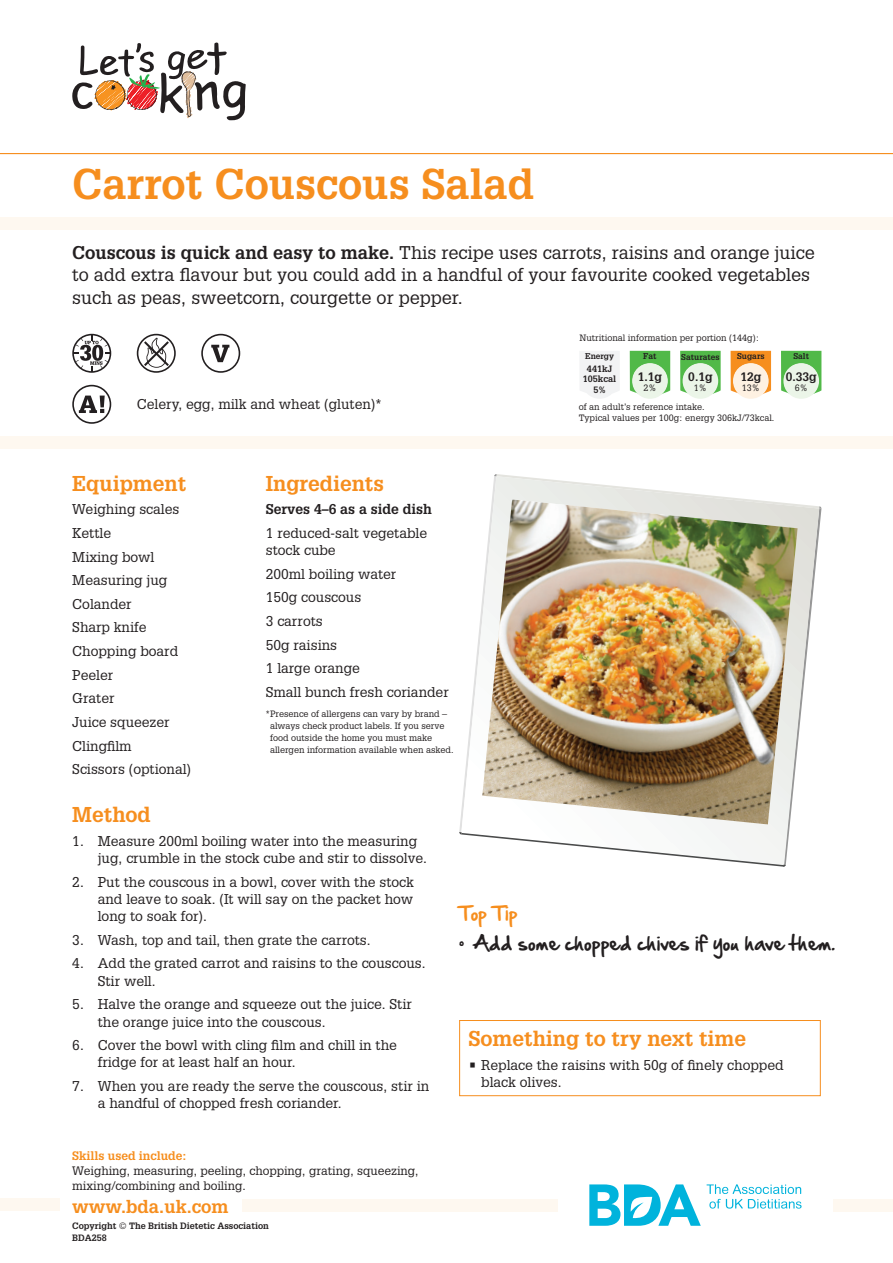
<style>
.page{position:relative;width:893px;height:1263px;background:#fff}
.page>*{position:absolute;margin:0;border:0;box-sizing:border-box;transform-origin:0 0}
.Recipe_Title_Pantone{font:700 42px "Glypha";color:#f68e1e}
.Recipe_Sub_Title_Pan{font:700 21px "Glypha";color:#f68e1e}
.Recipe_Introduction{font:18px/22.5px "Glypha";color:#231f20}
.t1{font:18px "Hand Of Sean";color:#231f20}
.t2{font:700 18px "Glypha";color:#f68e1e}
.t3{font:18px "Hand Of Sean";color:#f68e1e}
.Recipe_Body_Copy{font:13.8px/17.2px "Glypha";color:#231f20}
.t4{font:700 13.8px "Glypha";color:#231f20}
.t5{font:12px/15px "Glypha";color:#231f20}
.t6{font:700 12px "Glypha";color:#231f20}
.t7{font:9px/12px "Glypha";color:#231f20}
.t8{font:700 9px/10.5px "Glypha";color:#231f20;text-align:center}
.t9{font:700 8.25px "Glypha";color:#231f20}
.s1{font-weight:700}
.s2{font-weight:700;color:#f68e1e}
</style>
<div class="page">
<div style="left:459px;top:1020px;width:362px;height:76px;border:1px solid #f68e1e"></div>
<div style="left:0;top:436px;width:893px;height:12px;background:#fef8f0"></div>
<svg style="left:459px;top:474px;width:363px;height:393px"></svg>
<img style="left:482px;top:499px;width:316px;height:325px">
<svg style="left:580px;top:351px;width:40px;height:48px"></svg>
<svg style="left:630px;top:351px;width:40px;height:43px"></svg>
<svg style="left:680px;top:351px;width:41px;height:43px"></svg>
<svg style="left:731px;top:351px;width:40px;height:43px"></svg>
<svg style="left:781px;top:351px;width:40px;height:43px"></svg>
<div style="left:632px;top:363px;width:36px;height:36px;background:#ebf5e8;border-radius:50%"></div>
<div style="left:683px;top:363px;width:35px;height:36px;background:#ebf5e8;border-radius:50%"></div>
<div style="left:733px;top:363px;width:36px;height:36px;background:#fef1e2;border-radius:50%"></div>
<div style="left:783px;top:363px;width:36px;height:36px;background:#ebf5e8;border-radius:50%"></div>
<svg style="left:72px;top:385px;width:39px;height:39px"></svg>
<svg style="left:72px;top:334px;width:39px;height:39px"></svg>
<svg style="left:137px;top:334px;width:39px;height:39px"></svg>
<svg style="left:201px;top:334px;width:39px;height:39px"></svg>
<hr style="left:0;top:153px;width:893px;height:1px;background:#f68e1e">
<div style="left:0;top:217px;width:893px;height:13px;background:#fef8f0"></div>
<div style="left:0;top:1198px;width:60px;height:13px;background:#fef8f0"></div>
<div style="left:833px;top:1199px;width:60px;height:12px;background:#fef8f0"></div>
<div style="left:242px;top:1199px;width:316px;height:12px;background:#fef8f0"></div>
<svg style="left:589px;top:1184px;width:213px;height:42px"></svg>
<svg style="left:72px;top:43px;width:174px;height:77px"></svg>
<p class="Recipe_Title_Pantone" style="left:72px;top:158px;width:463px">Carrot Couscous Salad</p>
<p class="Recipe_Introduction" style="left:72px;top:241px;width:744px"><span class="s1">Couscous is quick and easy to make.</span> This recipe uses carrots, raisins and orange juice to add extra flavour but you could add in a handful of your favourite cooked vegetables such as peas, sweetcorn, courgette or pepper.</p>
<p class="Recipe_Body_Copy" style="left:137px;top:396px;width:246px">Celery, egg, milk and wheat (gluten)*</p>
<p class="Recipe_Sub_Title_Pan" style="left:72px;top:470px;width:115px">Equipment</p>
<p class="Recipe_Body_Copy" style="left:72px;top:500px;width:109px">Weighing scales</p>
<p class="Recipe_Body_Copy" style="left:72px;top:524px;width:40px">Kettle</p>
<p class="Recipe_Body_Copy" style="left:72px;top:548px;width:84px">Mixing bowl</p>
<p class="Recipe_Body_Copy" style="left:72px;top:571px;width:97px">Measuring jug</p>
<p class="Recipe_Body_Copy" style="left:72px;top:595px;width:61px">Colander</p>
<p class="Recipe_Body_Copy" style="left:72px;top:618px;width:76px">Sharp knife</p>
<p class="Recipe_Body_Copy" style="left:72px;top:642px;width:107px">Chopping board</p>
<p class="Recipe_Body_Copy" style="left:72px;top:666px;width:42px">Peeler</p>
<p class="Recipe_Body_Copy" style="left:72px;top:689px;width:44px">Grater</p>
<p class="Recipe_Body_Copy" style="left:72px;top:713px;width:99px">Juice squeezer</p>
<p class="Recipe_Body_Copy" style="left:72px;top:737px;width:61px">Clingfilm</p>
<p class="Recipe_Body_Copy" style="left:72px;top:760px;width:120px">Scissors (optional)</p>
<p class="Recipe_Sub_Title_Pan" style="left:266px;top:470px;width:120px">Ingredients</p>
<p class="t4" style="left:266px;top:501px;width:167px">Serves 4–6 as a side dish</p>
<p class="Recipe_Body_Copy" style="left:266px;top:524px;width:163px">1 reduced-salt vegetable stock cube</p>
<p class="Recipe_Body_Copy" style="left:266px;top:565px;width:132px">200ml boiling water</p>
<p class="Recipe_Body_Copy" style="left:266px;top:588px;width:97px">150g couscous</p>
<p class="Recipe_Body_Copy" style="left:266px;top:612px;width:59px">3 carrots</p>
<p class="Recipe_Body_Copy" style="left:266px;top:636px;width:73px">50g raisins</p>
<p class="Recipe_Body_Copy" style="left:266px;top:659px;width:96px">1 large orange</p>
<p class="Recipe_Body_Copy" style="left:266px;top:683px;width:184px">Small bunch fresh coriander</p>
<p class="t7" style="left:270px;top:708px;width:185px;text-indent:-4px">*Presence of allergens can vary by brand – always check product labels. If you serve food outside the home you must make allergen information available when asked.</p>
<p class="t7" style="left:579px;top:331px;width:181px">Nutritional information per portion (144g):</p>
<p class="t9" style="left:643px;top:351px;width:15px">Fat</p>
<p class="t9" style="left:681px;top:352px;width:40px">Saturates</p>
<p class="t9" style="left:737px;top:351px;width:29px">Sugars</p>
<p class="t9" style="left:793px;top:351px;width:17px">Salt</p>
<p class="t9" style="left:585px;top:351px;width:30px">Energy</p>
<p class="t8" style="left:583px;top:363px;width:35px">441kJ<br>105kcal</p>
<p class="t8" style="left:593px;top:384px;width:14px">5%</p>
<p class="t6" style="left:688px;top:369px;width:26px">0.1g</p>
<p class="t7" style="left:694px;top:382px;width:15px">1%</p>
<p class="t6" style="left:740px;top:369px;width:22px">12g</p>
<p class="t7" style="left:742px;top:382px;width:20px">13%</p>
<p class="t6" style="left:786px;top:369px;width:32px">0.33g</p>
<p class="t7" style="left:795px;top:382px;width:15px">6%</p>
<p class="t6" style="left:638px;top:369px;width:26px">1.1g</p>
<p class="t7" style="left:643px;top:382px;width:15px">2%</p>
<p class="t7" style="left:579px;top:402px;width:197px;line-height:10.5px">of an adult’s reference intake.<br>Typical values per 100g: energy 306kJ/73kcal.</p>
<p class="Recipe_Sub_Title_Pan" style="left:72px;top:802px;width:80px">Method</p>
<p class="Recipe_Body_Copy" style="left:98px;top:832px;width:331px;text-indent:-26px">1. Measure 200ml boiling water into the measuring jug, crumble in the stock cube and stir to dissolve.</p>
<p class="Recipe_Body_Copy" style="left:98px;top:873px;width:318px;text-align:justify;text-indent:-26px">2. Put the couscous in a bowl, cover with the stock and leave to soak. (It will say on the packet how long to soak for).</p>
<p class="Recipe_Body_Copy" style="left:72px;top:931px;width:300px">3. Wash, top and tail, then grate the carrots.</p>
<p class="Recipe_Body_Copy" style="left:98px;top:954px;width:329px;text-indent:-26px">4. Add the grated carrot and raisins to the couscous.<br>Stir well.</p>
<p class="Recipe_Body_Copy" style="left:98px;top:995px;width:316px;text-indent:-26px">5. Halve the orange and squeeze out the juice. Stir the orange juice into the couscous.</p>
<p class="Recipe_Body_Copy" style="left:98px;top:1036px;width:301px;text-indent:-26px">6. Cover the bowl with cling film and chill in the fridge for at least half an hour.</p>
<p class="Recipe_Body_Copy" style="left:98px;top:1077px;width:333px;text-indent:-26px">7. When you are ready the serve the couscous, stir in a handful of chopped fresh coriander.</p>
<p class="t5" style="left:72px;top:1148px;width:348px"><span class="s2">Skills used include:<br></span>Weighing, measuring, peeling, chopping, grating, squeezing, mixing/combining and boiling.</p>
<p class="t2" style="left:72px;top:1195px;width:158px">www.bda.uk.com</p>
<p class="t8" style="left:72px;top:1219px;width:198px;line-height:12px;text-align:left">Copyright © The British Dietetic Association<br>BDA258</p>
<p class="t3" style="left:459px;top:897px;width:60px">Top Tip</p>
<p class="t1" style="left:459px;top:926px;width:377px">• Add some chopped chives if you have them.</p>
<p class="Recipe_Sub_Title_Pan" style="left:468px;top:1025px;width:279px">Something to try next time</p>
<p class="Recipe_Body_Copy" style="left:481px;top:1056px;width:304px;text-indent:-13px">• Replace the raisins with 50g of finely chopped black olives.</p>
</div>
